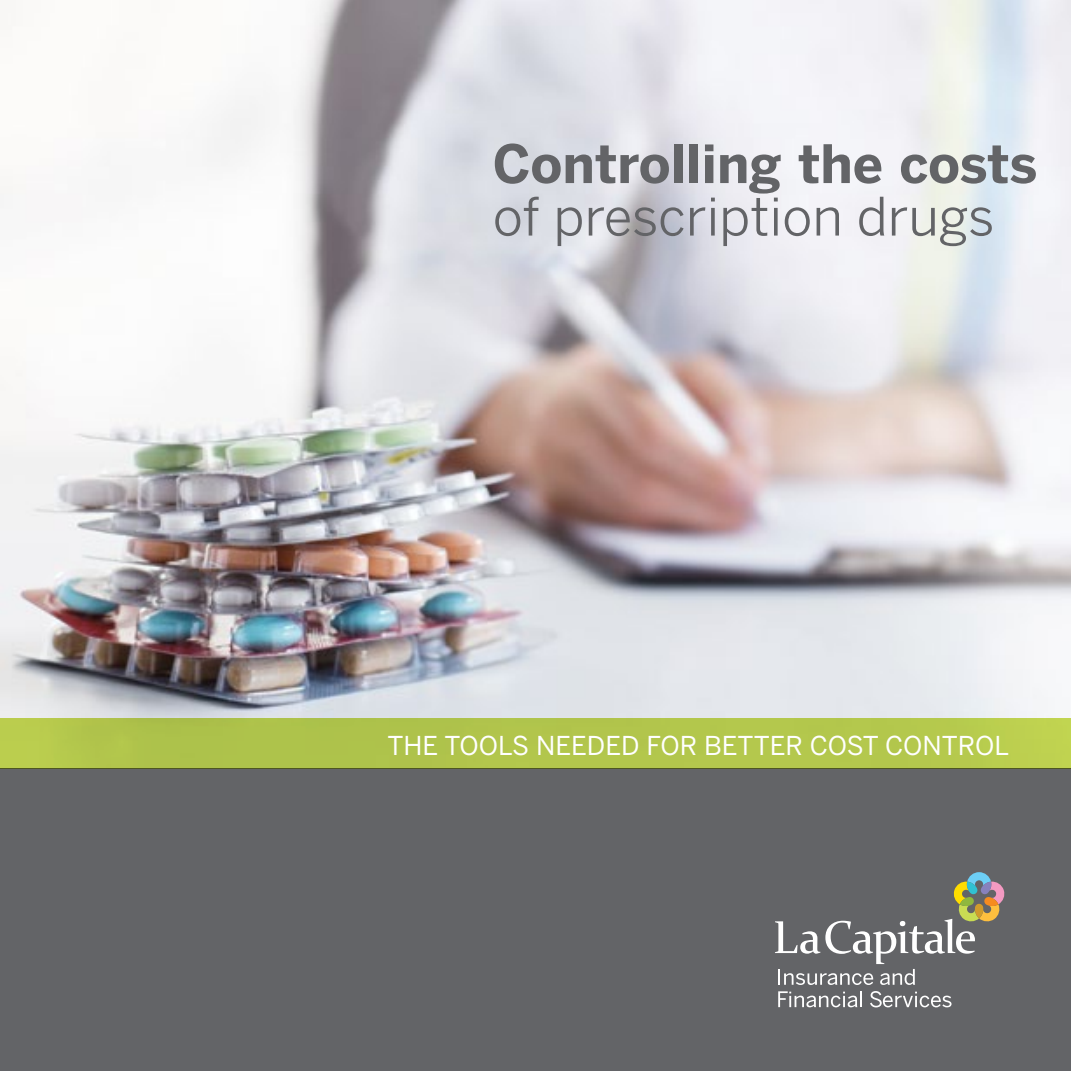
<style>
.page{position:relative;width:1071px;height:1071px;background:#fff}
.page>*{position:absolute;margin:0;border:0;box-sizing:border-box;transform-origin:0 0}
.t1{font:700 52.5px "Benton Sans";color:#636467}
.t2{font:52.5px "Benton Sans";color:#636467}
.t3{font:25.9px "Benton Sans";color:#fff}
</style>
<div class="page">
<img style="left:0;top:0;width:1071px;height:718px">
<div style="left:0;top:769px;width:1071px;height:302px;background:#636467"></div>
<div style="left:0;top:718px;width:1071px;height:51px;background:#b2c64c"></div>
<svg style="left:778px;top:991px;width:84px;height:16px"></svg>
<svg style="left:870px;top:991px;width:82px;height:16px"></svg>
<svg style="left:775px;top:872px;width:230px;height:113px"></svg>
<h1 class="t1" style="left:493px;top:133px;width:546px">Controlling the costs</h1>
<h1 class="t2" style="left:493px;top:185px;width:503px">of prescription drugs</h1>
<p class="t3" style="left:387px;top:731px;width:623px">THE TOOLS NEEDED FOR BETTER COST CONTROL</p>
</div>
